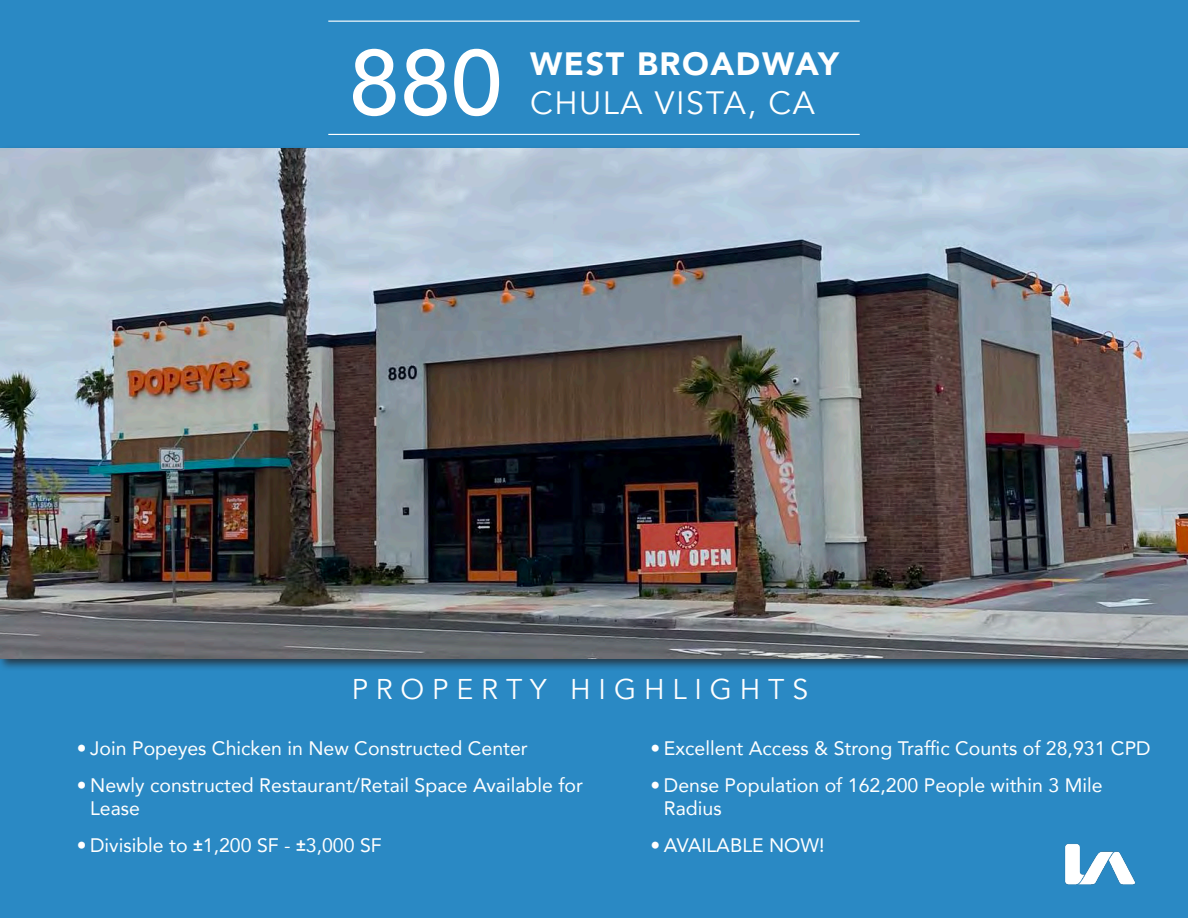
<style>
.page{position:relative;width:1188px;height:918px;background:#2a89c4}
.page>*{position:absolute;margin:0;border:0;box-sizing:border-box;transform-origin:0 0}
.Property_Address{font:500 92.1px "Avenir";color:#fff}
.Property_Address-2{font:32.25px "Avenir";letter-spacing:.05em;color:#fff}
.Property_Address-3{font:900 32.25px "Avenir";letter-spacing:.05em;color:#fff}
.Property_Address-4{font:28.5px "Avenir";letter-spacing:.275em;color:#fff}
.t1{font:19.5px/23.4px "Avenir";color:#fff}
.s1{font-family:"Futura PT";font-weight:500}
</style>
<div class="page">
<img style="left:1065px;top:843px;width:70px;height:42px">
<hr style="left:328px;top:134px;width:532px;height:1px;background:#fff">
<hr style="left:328px;top:21px;width:532px;height:1px;background:#fff">
<div style="left:0;top:145px;width:1188px;height:527px;background:#231f20;opacity:.75"></div>
<img style="left:1px;top:148px;width:1187px;height:511px">
<p class="Property_Address" style="left:349px;top:3px;width:155px">880</p>
<p class="Property_Address-3" style="left:530px;top:36px;width:310px">WEST BROADWAY</p>
<p class="Property_Address-2" style="left:530px;top:83px;width:286px">CHULA VISTA, CA</p>
<p class="Property_Address-4" style="left:352px;top:672px;width:458px">PROPERTY HIGHLIGHTS</p>
<p class="t1" style="left:77px;top:736px;width:453px">• Join Popeyes Chicken in New Constructed Center</p>
<p class="t1" style="left:90px;top:773px;width:494px;text-indent:-14px">• Newly constructed Restaurant/Retail Space Available for<br>Lease</p>
<p class="t1" style="left:77px;top:833px;width:307px">• Divisible to <span class="s1">±</span>1,200 SF - <span class="s1">±</span>3,000 SF</p>
<p class="t1" style="left:650px;top:736px;width:502px">• Excellent Access &amp; Strong Traffic Counts of 28,931 CPD</p>
<p class="t1" style="left:664px;top:773px;width:440px;text-indent:-14px">• Dense Population of 162,200 People within 3 Mile<br>Radius</p>
<p class="t1" style="left:650px;top:833px;width:176px">• AVAILABLE NOW!</p>
</div>
